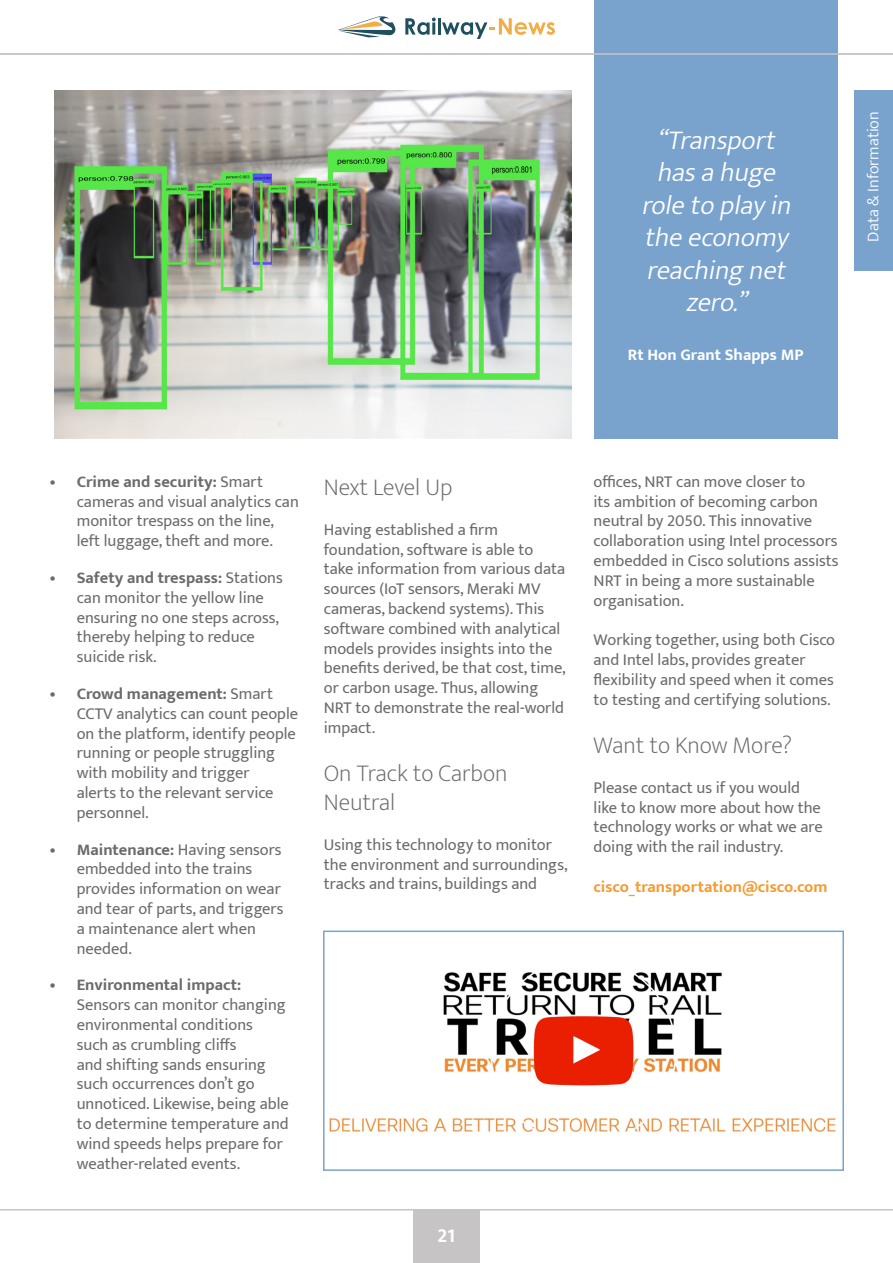
<style>
.page{position:relative;width:893px;height:1263px;background:#fff}
.page>*{position:absolute;margin:0;border:0;box-sizing:border-box;transform-origin:0 0}
.t1{font:italic 300 27px/32.4px "Mukta";color:#fff;text-align:center}
.t2{font:200 24px/28.8px "Mukta";color:#6a6b6e}
.t3{font:700 21px "Mukta Mahee";color:#fff}
.t4{font:16.5px/19.8px "Mukta";color:#6a6b6e}
.t5{font:700 16.5px "Mukta";color:#f59c33}
.t6{font:700 16.5px "Mukta";color:#6a6b6e}
.t7{font:700 16.5px "Mukta";color:#fff}
.t8{font:300 16.5px "Mukta";color:#fff}
.s1{font-weight:700}
</style>
<div class="page">
<div style="left:413px;top:1210px;width:67px;height:53px;background:#c7c4c6"></div>
<hr style="left:0;top:1209px;width:893px;height:1px;background:#c7c4c6">
<div style="left:854px;top:90px;width:39px;height:180px;background:#79a3cd"></div>
<img style="left:54px;top:90px;width:517px;height:349px">
<div style="left:594px;top:0;width:244px;height:439px;background:#79a3cd"></div>
<img style="left:329px;top:972px;width:507px;height:160px">
<div style="left:323px;top:930px;width:521px;height:241px;border:2px solid #79a3cd"></div>
<svg style="left:338px;top:16px;width:58px;height:21px"></svg>
<svg style="left:405px;top:18px;width:31px;height:17px"></svg>
<hr style="left:438px;top:18px;width:3px;height:17px;background:#205060">
<svg style="left:442px;top:18px;width:113px;height:21px"></svg>
<hr style="left:0;top:53px;width:893px;height:2px;background:#c7c5c6">
<h1 class="t1" style="left:641px;top:123px;width:158px">“Transport hasahuge roletoplayin theeconomy reachingnet zero.”</h1>
<p class="t7" style="left:628px;top:344px;width:177px">Rt Hon Grant Shapps MP</p>
<p class="t8" style="left:863px;top:242px;width:132px;rotate:-90deg">Data &amp; Information</p>
<p class="t4" style="left:77px;top:471px;width:224px;text-indent:-27px"><span class="s1">• Crime and security:</span> Smart cameras and visual analytics can monitor trespass on the line, left luggage, theft and more.</p>
<p class="t4" style="left:77px;top:567px;width:208px;text-indent:-27px"><span class="s1">• Safety and trespass:</span> Stations can monitor the yellow line ensuring no one steps across, thereby helping to reduce suicide risk.</p>
<p class="t4" style="left:77px;top:683px;width:223px;text-indent:-27px"><span class="s1">• Crowd management:</span> Smart<br>CCTV analytics can count people on the platform, identify people running or people struggling with mobility and trigger<br>alerts to the relevant service personnel.</p>
<p class="t4" style="left:77px;top:839px;width:208px;text-indent:-27px"><span class="s1">• Maintenance:</span> Having sensors embedded into the trains provides information on wear and tear of parts, and triggers a maintenance alert when needed.</p>
<p class="t6" style="left:50px;top:975px;width:193px">• Environmental impact:</p>
<p class="t4" style="left:77px;top:994px;width:214px">Sensors can monitor changing environmental conditions such as crumbling cliffs<br>and shifting sands ensuring such occurrences don’t go unnoticed. Likewise, being able to determine temperature and wind speeds helps prepare for weather-related events.</p>
<h2 class="t2" style="left:324px;top:473px;width:130px">Next Level Up</h2>
<p class="t4" style="left:324px;top:519px;width:243px">Having established a firm foundation, software is able to take information from various data sources (IoT sensors, Meraki MV cameras, backend systems). This software combined with analytical models provides insights into the benefits derived, be that cost, time, or carbon usage. Thus, allowing<br>NRT to demonstrate the real-world impact.</p>
<h2 class="t2" style="left:324px;top:759px;width:185px">On Track to Carbon<br>Neutral</h2>
<p class="t4" style="left:324px;top:834px;width:245px">Using this technology to monitor the environment and surroundings, tracks and trains, buildings and</p>
<p class="t3" style="left:437px;top:1222px;width:19px">21</p>
<p class="t4" style="left:594px;top:471px;width:247px">offices, NRT can move closer to<br>its ambition of becoming carbon neutral by 2050. This innovative collaboration using Intel processors embedded in Cisco solutions assists<br>NRT in being a more sustainable organisation.</p>
<p class="t4" style="left:594px;top:629px;width:243px">Working together, using both Cisco and Intel labs, provides greater flexibility and speed when it comes to testing and certifying solutions.</p>
<h2 class="t2" style="left:594px;top:731px;width:200px">Want to Know More?</h2>
<p class="t4" style="left:594px;top:777px;width:231px">Please contact us if you would like to know more about how the technology works or what we are doing with the rail industry.</p>
<p class="t5" style="left:594px;top:876px;width:235px">cisco_transportation@cisco.com</p>
</div>
